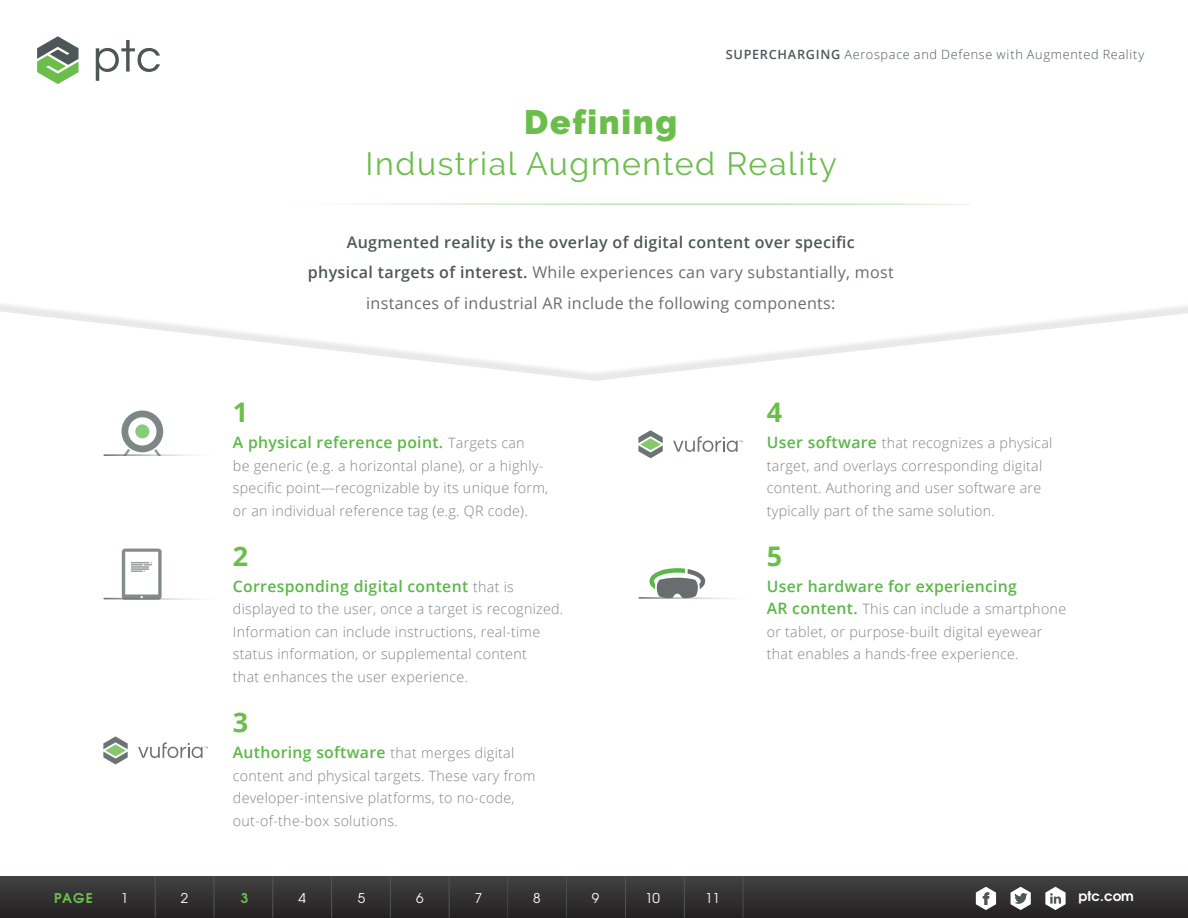
<style>
.page{position:relative;width:1188px;height:918px;background:#fff}
.page>*{position:absolute;margin:0;border:0;box-sizing:border-box;transform-origin:0 0}
._4__Subhead{font:900 33.75px "PTC Raleway";letter-spacing:.05em;color:#6cbe4c}
._4__Subhead-2{font:32.1px "PTC Raleway";letter-spacing:.05em;color:#6cbe4c}
._3__eBK_Text_Body{font:700 27px "Open Sans";color:#6cbe4c}
._4__Subhead-3{font:700 27px "Open Sans";color:#6cbe4c}
._4__Subhead-4{font:16.05px/30.5px "Open Sans";letter-spacing:.02em;color:#686e6f;text-align:center}
._4__Subhead-5{font:600 15.75px "Open Sans";letter-spacing:.02em;color:#5ab747}
._4__Subhead-6{font:300 14.25px/22.5px "Open Sans";letter-spacing:.02em;color:#818384}
.t1{font:13.5px "Te X Gyre Adventor";color:#fff}
.t2{font:700 13.5px "Te X Gyre Adventor";color:#fff}
.t3{font:700 13.5px "Te X Gyre Adventor";color:#6bbf4a}
.t4{font:700 13.5px "Te X Gyre Adventor";color:#6cbe4c}
.t5{font:300 12.75px "Open Sans";letter-spacing:.055em;color:#4e5758}
.s1{font-weight:600}
.s2{font-weight:600;color:#4e5758}
.s3{font-weight:300;font-size:14.25px;color:#818384}
.s4{font-weight:600;font-size:15.75px;color:#5ab747}
</style>
<div class="page">
<svg style="left:37px;top:36px;width:42px;height:48px"></svg>
<svg style="left:96px;top:40px;width:64px;height:41px"></svg>
<div style="left:0;top:876px;width:1188px;height:42px;background:linear-gradient(to bottom,#424243,#252122)"></div>
<hr style="left:155px;top:876px;width:1px;height:41px;background:#4e5758">
<hr style="left:214px;top:876px;width:1px;height:41px;background:#4e5758">
<hr style="left:273px;top:876px;width:1px;height:41px;background:#4e5758">
<hr style="left:331px;top:876px;width:1px;height:41px;background:#4e5758">
<hr style="left:390px;top:876px;width:1px;height:41px;background:#4e5758">
<hr style="left:449px;top:876px;width:1px;height:41px;background:#4e5758">
<hr style="left:508px;top:876px;width:1px;height:41px;background:#4e5758">
<hr style="left:566px;top:876px;width:1px;height:41px;background:#4e5758">
<hr style="left:625px;top:876px;width:1px;height:41px;background:#4e5758">
<hr style="left:684px;top:876px;width:1px;height:41px;background:#4e5758">
<hr style="left:743px;top:876px;width:1px;height:41px;background:#4e5758">
<svg style="left:1045px;top:887px;width:21px;height:23px"></svg>
<svg style="left:976px;top:887px;width:20px;height:23px"></svg>
<svg style="left:1011px;top:887px;width:20px;height:23px"></svg>
<svg style="left:8px;top:312px;width:1180px;height:453px"></svg>
<img style="left:117px;top:546px;width:47px;height:59px">
<hr style="left:231px;top:204px;width:739px;height:1px;background:#5ab747">
<svg style="left:121px;top:411px;width:42px;height:43px"></svg>
<hr style="left:104px;top:454px;width:112px;height:2px;background:#686e6f">
<svg style="left:103px;top:597px;width:119px;height:4px"></svg>
<svg style="left:638px;top:568px;width:118px;height:32px"></svg>
<svg style="left:103px;top:736px;width:25px;height:28px"></svg>
<svg style="left:138px;top:742px;width:70px;height:16px"></svg>
<svg style="left:638px;top:430px;width:25px;height:28px"></svg>
<svg style="left:673px;top:436px;width:70px;height:16px"></svg>
<p class="t5" style="left:726px;top:46px;width:420px"><span class="s1">SUPERCHARGING</span> Aerospace and Defense with Augmented Reality</p>
<p class="_4__Subhead" style="left:524px;top:102px;width:154px">Defining</p>
<p class="_4__Subhead-2" style="left:366px;top:146px;width:473px">Industrial Augmented Reality</p>
<p class="_4__Subhead-4" style="left:308px;top:226px;width:587px"><span class="s2">Augmented reality is the overlay of digital content over specific<br>physical targets of interest.</span> While experiences can vary substantially, most instances of industrial AR include the following components:</p>
<p class="_3__eBK_Text_Body" style="left:233px;top:393px;width:17px">1</p>
<p class="_4__Subhead-5" style="left:233px;top:432px;width:293px">A physical reference point. <span class="s3">Targets can</span></p>
<p class="_4__Subhead-6" style="left:233px;top:454px;width:317px">be generic (e.g. a horizontal plane), or a highly&shy;specific point—recognizable by its unique form, or an individual reference tag (e.g. QR code).</p>
<p class="_3__eBK_Text_Body" style="left:233px;top:537px;width:17px">2</p>
<p class="_4__Subhead-5" style="left:233px;top:575px;width:282px">Corresponding digital content <span class="s3">that is</span></p>
<p class="_4__Subhead-6" style="left:233px;top:598px;width:332px">displayed to the user, once a target is recognized.<br>Information can include instructions, real-time status information, or supplemental content<br>that enhances the user experience.</p>
<p class="_3__eBK_Text_Body" style="left:233px;top:703px;width:17px">3</p>
<p class="_4__Subhead-5" style="left:233px;top:742px;width:283px">Authoring software <span class="s3">that merges digital</span></p>
<p class="_4__Subhead-6" style="left:233px;top:764px;width:304px">content and physical targets. These vary from developer-intensive platforms, to no-code, out-of-the-box solutions.</p>
<p class="t3" style="left:54px;top:886px;width:40px">PAGE</p>
<p class="t1" style="left:121px;top:887px;width:9px">1</p>
<p class="t1" style="left:181px;top:887px;width:9px">2</p>
<p class="t4" style="left:241px;top:886px;width:9px">3</p>
<p class="t1" style="left:299px;top:887px;width:9px">4</p>
<p class="t1" style="left:358px;top:887px;width:9px">5</p>
<p class="t1" style="left:416px;top:887px;width:9px">6</p>
<p class="t1" style="left:475px;top:887px;width:9px">7</p>
<p class="t1" style="left:533px;top:887px;width:9px">8</p>
<p class="t1" style="left:592px;top:887px;width:9px">9</p>
<p class="t1" style="left:645px;top:887px;width:16px">10</p>
<p class="t1" style="left:705px;top:887px;width:16px">11</p>
<p class="_4__Subhead-3" style="left:767px;top:393px;width:17px">4</p>
<p class="_4__Subhead-6" style="left:767px;top:431px;width:287px"><span class="s4">User software</span> that recognizes a physical target, and overlays corresponding digital content. Authoring and user software are typically part of the same solution.</p>
<p class="_3__eBK_Text_Body" style="left:767px;top:537px;width:17px">5</p>
<p class="_4__Subhead-5" style="left:767px;top:575px;width:252px">User hardware for experiencing</p>
<p class="_4__Subhead-6" style="left:767px;top:598px;width:301px"><span class="s4">AR content.</span> This can include a smartphone or tablet, or purpose-built digital eyewear that enables a hands-free experience.</p>
<p class="t2" style="left:1079px;top:885px;width:57px">ptc.com</p>
</div>
